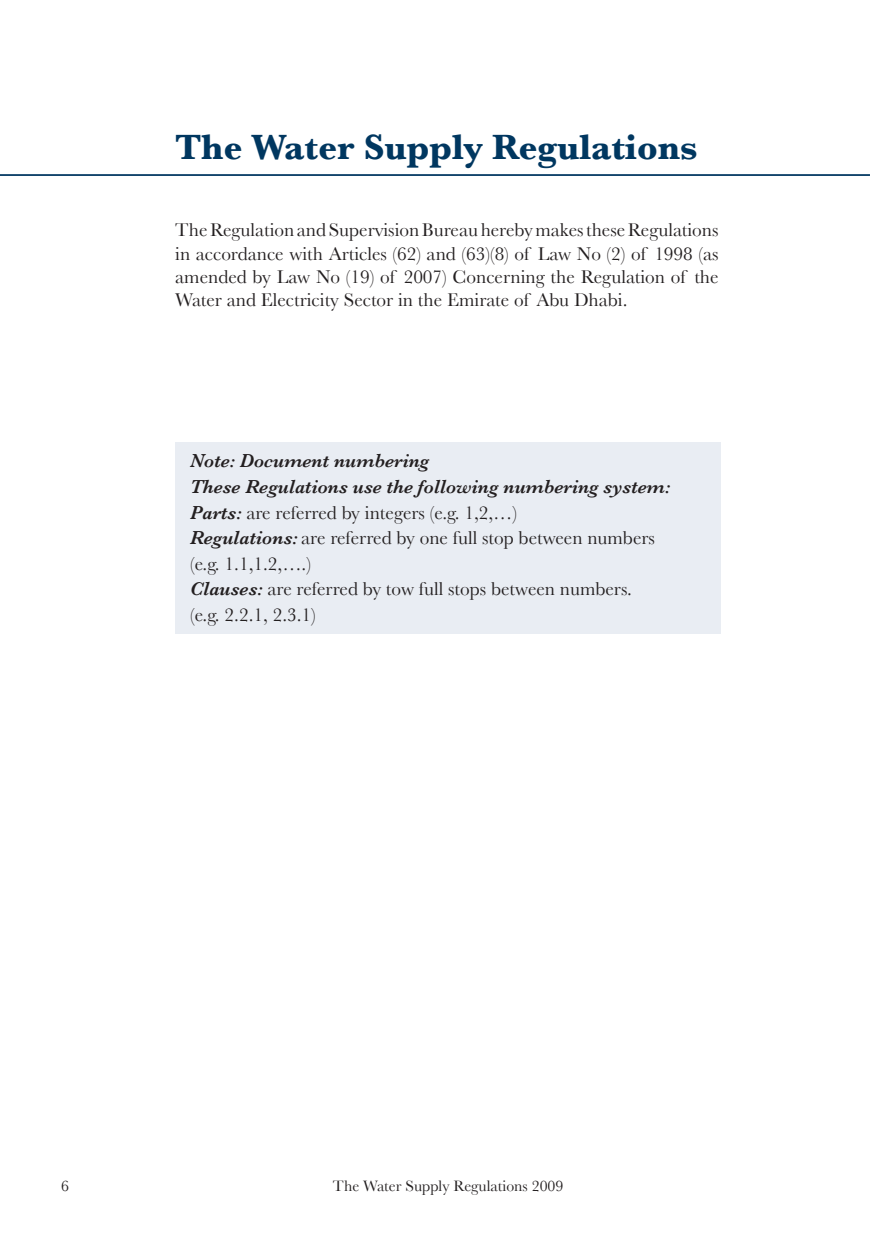
<style>
.page{position:relative;width:870px;height:1241px;background:#fff}
.page>*{position:absolute;margin:0;border:0;box-sizing:border-box;transform-origin:0 0}
.RSB_PT1_HEADING_BIG{font:700 36.75px "Baskerville";color:#003760}
.t1{font:19.25px/23.1px "Baskerville";color:#231f20;text-align:justify}
.t2{font:italic 600 19.25px "Baskerville";color:#231f20}
.t3{font:15.75px "Baskerville";color:#231f20}
.s1{font-weight:600;font-style:italic}
</style>
<div class="page">
<hr style="left:0;top:174px;width:870px;height:2px;background:#003760">
<div style="left:175px;top:442px;width:546px;height:191px;background:#e9edf3"></div>
<p class="RSB_PT1_HEADING_BIG" style="left:175px;top:125px;width:524px">The Water Supply Regulations</p>
<p class="t1" style="left:175px;top:218px;width:545px">The Regulation and Supervision Bureau hereby makes these Regulations in accordance with Articles (62) and (63)(8) of Law No (2) of 1998 (as amended by Law No (19) of 2007) Concerning the Regulation of the Water and Electricity Sector in the Emirate of Abu Dhabi.</p>
<p class="t2" style="left:190px;top:450px;width:241px">Note: Document numbering</p>
<p class="t2" style="left:190px;top:475px;width:482px">These Regulations use the following numbering system:</p>
<p class="t1" style="left:190px;top:500px;width:328px"><span class="s1">Parts:</span> are referred by integers (e.g. 1,2,…)</p>
<p class="t1" style="left:190px;top:526px;width:466px"><span class="s1">Regulations:</span> are referred by one full stop between numbers</p>
<p class="t1" style="left:190px;top:552px;width:122px">(e.g. 1.1,1.2,….)</p>
<p class="t1" style="left:190px;top:577px;width:443px"><span class="s1">Clauses:</span> are referred by tow full stops between numbers.</p>
<p class="t1" style="left:190px;top:603px;width:127px">(e.g. 2.2.1, 2.3.1)</p>
<p class="t3" style="left:61px;top:1176px;width:9px">6</p>
<p class="t3" style="left:333px;top:1176px;width:232px">The Water Supply Regulations 2009</p>
</div>
